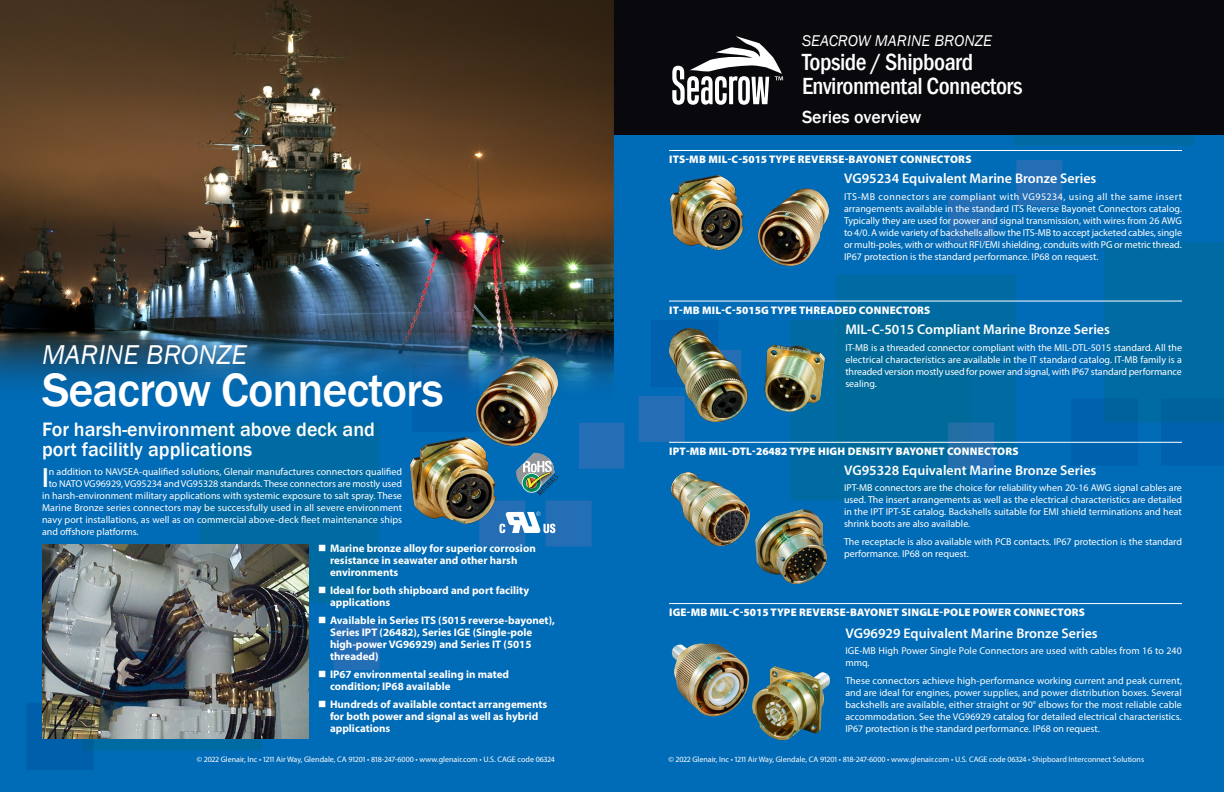
<style>
.page{position:relative;width:1224px;height:792px;background:#fff}
.page>*{position:absolute;margin:0;border:0;box-sizing:border-box;transform-origin:0 0}
.t1{font:500 48px "Franklin Gothic";letter-spacing:-.02em;color:#fff}
.t2{font:italic 28px "Franklin Gothic";color:#fff}
.body_text_DC{font:500 condensed 28px "Franklin Gothic";color:#fff}
.catalog_section{font:500 condensed 24px/24px "Franklin Gothic";letter-spacing:-.02em;color:#fff}
.cap_-_page_head{font:500 20px/20px "Franklin Gothic";color:#fff}
.item_description{font:500 18px "Franklin Gothic";color:#fff}
.series{font:italic 16px "Franklin Gothic";color:#fff}
.hb{font:600 14px "Myriad Pro";color:#fff}
.t3{font:700 11px/12px "Myriad Pro";color:#fff}
.head_w__ra{font:900 11px "Myriad Pro";letter-spacing:.02em;color:#fff}
.body_text{font:10px/12px "Myriad Pro";color:#fff;text-align:justify}
.body_text_DC-2{font:10px "Myriad Pro";color:#fff}
.t4{font:8px "Myriad Pro";color:#fff}
</style>
<div class="page">
<img style="left:612px;top:135px;width:612px;height:657px">
<div style="left:612px;top:0;width:612px;height:135px;background:#08080d"></div>
<svg style="left:0;top:404px;width:612px;height:388px;background:#016ab2"></svg>
<img style="left:0;top:0;width:613px;height:404px">
<img style="left:42px;top:544px;width:266px;height:195px">
<svg style="left:516px;top:453px;width:42px;height:43px;background:#578ca1"></svg>
<img style="left:471px;top:342px;width:87px;height:104px">
<img style="left:411px;top:437px;width:93px;height:104px">
<svg style="left:500px;top:512px;width:55px;height:21px"></svg>
<hr style="left:669px;top:442px;width:513px;height:1px;background:#fff">
<hr style="left:669px;top:603px;width:513px;height:1px;background:#fff">
<hr style="left:669px;top:150px;width:513px;height:1px;background:#fff">
<hr style="left:669px;top:301px;width:513px;height:1px;background:#fff">
<img style="left:669px;top:328px;width:156px;height:94px">
<img style="left:672px;top:472px;width:77px;height:74px">
<img style="left:755px;top:510px;width:71px;height:73px">
<img style="left:752px;top:666px;width:78px;height:74px">
<img style="left:672px;top:643px;width:77px;height:73px">
<img style="left:670px;top:176px;width:159px;height:90px">
<svg style="left:672px;top:36px;width:111px;height:69px"></svg>
<svg style="left:319px;top:545px;width:6px;height:6px"></svg>
<svg style="left:319px;top:587px;width:6px;height:6px"></svg>
<svg style="left:319px;top:617px;width:6px;height:6px"></svg>
<svg style="left:319px;top:671px;width:6px;height:6px"></svg>
<svg style="left:319px;top:701px;width:6px;height:6px"></svg>
<p class="series" style="left:802px;top:31px;width:192px">SEACROW MARINE BRONZE</p>
<p class="catalog_section" style="left:802px;top:50px;width:222px">Topside / Shipboard<br>Environmental Connectors</p>
<p class="item_description" style="left:802px;top:106px;width:121px">Series overview</p>
<p class="head_w__ra" style="left:669px;top:152px;width:304px">ITS-MB MIL-C-5015 TYPE REVERSE-BAYONET CONNECTORS</p>
<p class="t2" style="left:42px;top:337px;width:207px">MARINE BRONZE</p>
<p class="t1" style="left:42px;top:360px;width:403px">Seacrow Connectors</p>
<p class="cap_-_page_head" style="left:42px;top:419px;width:335px">For harsh-environment above deck and port facilitly applications</p>
<p class="body_text_DC" style="left:42px;top:459px;width:8px">I</p>
<p class="body_text_DC-2" style="left:49px;top:465px;width:355px">n addition to NAVSEA-qualified solutions, Glenair manufactures connectors qualified</p>
<p class="body_text_DC-2" style="left:49px;top:477px;width:355px">to NATO VG96929, VG95234 and VG95328 standards. These connectors are mostly used</p>
<p class="body_text_DC-2" style="left:42px;top:489px;width:362px">in harsh-environment military applications with systemic exposure to salt spray. These</p>
<p class="body_text_DC-2" style="left:42px;top:501px;width:362px">Marine Bronze series connectors may be successfully used in all severe environment</p>
<p class="body_text_DC-2" style="left:42px;top:513px;width:362px">navy port installations, as well as on commercial above-deck fleet maintenance ships</p>
<p class="body_text_DC-2" style="left:42px;top:525px;width:98px">and offshore platforms.</p>
<p class="t3" style="left:330px;top:542px;width:207px">Marine bronze alloy for superior corrosion resistance in seawater and other harsh environments</p>
<p class="t3" style="left:330px;top:584px;width:201px">Ideal for both shipboard and port facility applications</p>
<p class="t3" style="left:330px;top:614px;width:226px">Available in Series ITS (5015 reverse-bayonet), Series IPT (26482), Series IGE (Single-pole high-power VG96929) and Series IT (5015 threaded)</p>
<p class="t3" style="left:330px;top:668px;width:181px">IP67 environmental sealing in mated condition; IP68 available</p>
<p class="t3" style="left:330px;top:698px;width:219px">Hundreds of available contact arrangements for both power and signal as well as hybrid applications</p>
<p class="hb" style="left:844px;top:170px;width:254px">VG95234 Equivalent Marine Bronze Series</p>
<p class="body_text" style="left:844px;top:190px;width:340px">ITS-MB connectors are compliant with VG95234, using all the same insert arrangements available in the standard ITS Reverse Bayonet Connectors catalog.<br>Typically they are used for power and signal transmission, with wires from 26 AWG to 4/0. A wide variety of backshells allow the ITS-MB to accept jacketed cables, single or multi-poles, with or without RFI/EMI shielding, conduits with PG or metric thread.<br>IP67 protection is the standard performance. IP68 on request.</p>
<p class="head_w__ra" style="left:669px;top:302px;width:263px">IT-MB MIL-C-5015G TYPE THREADED CONNECTORS</p>
<p class="hb" style="left:845px;top:320px;width:266px">MIL-C-5015 Compliant Marine Bronze Series</p>
<p class="body_text" style="left:845px;top:341px;width:338px">IT-MB is a threaded connector compliant with the MIL-DTL-5015 standard. All the electrical characteristics are available in the IT standard catalog. IT-MB family is a threaded version mostly used for power and signal, with IP67 standard performance sealing.</p>
<p class="head_w__ra" style="left:669px;top:444px;width:351px">IPT-MB MIL-DTL-26482 TYPE HIGH DENSITY BAYONET CONNECTORS</p>
<p class="hb" style="left:844px;top:461px;width:254px">VG95328 Equivalent Marine Bronze Series</p>
<p class="body_text" style="left:844px;top:482px;width:340px">IPT-MB connectors are the choice for reliability when 20-16 AWG signal cables are used. The insert arrangements as well as the electrical characteristics are detailed in the IPT IPT-SE catalog. Backshells suitable for EMI shield terminations and heat shrink boots are also available.</p>
<p class="body_text" style="left:844px;top:536px;width:339px">The receptacle is also available with PCB contacts. IP67 protection is the standard performance. IP68 on request.</p>
<p class="head_w__ra" style="left:669px;top:605px;width:417px">IGE-MB MIL-C-5015 TYPE REVERSE-BAYONET SINGLE-POLE POWER CONNECTORS</p>
<p class="hb" style="left:845px;top:624px;width:254px">VG96929 Equivalent Marine Bronze Series</p>
<p class="body_text" style="left:845px;top:645px;width:338px">IGE-MB High Power Single Pole Connectors are used with cables from 16 to 240 mmq.</p>
<p class="body_text" style="left:845px;top:675px;width:338px">These connectors achieve high-performance working current and peak current, and are ideal for engines, power supplies, and power distribution boxes. Several backshells are available, either straight or 90° elbows for the most reliable cable accommodation. See the VG96929 catalog for detailed electrical characteristics.<br>IP67 protection is the standard performance. IP68 on request.</p>
<p class="t4" style="left:197px;top:754px;width:359px">© 2022 Glenair, Inc • 1211 Air Way, Glendale, CA 91201 • 818-247-6000 • www.glenair.com • U.S. CAGE code 06324</p>
<p class="t4" style="left:669px;top:754px;width:477px">© 2022 Glenair, Inc • 1211 Air Way, Glendale, CA 91201 • 818-247-6000 • www.glenair.com • U.S. CAGE code 06324 • Shipboard Interconnect Solutions</p>
</div>
